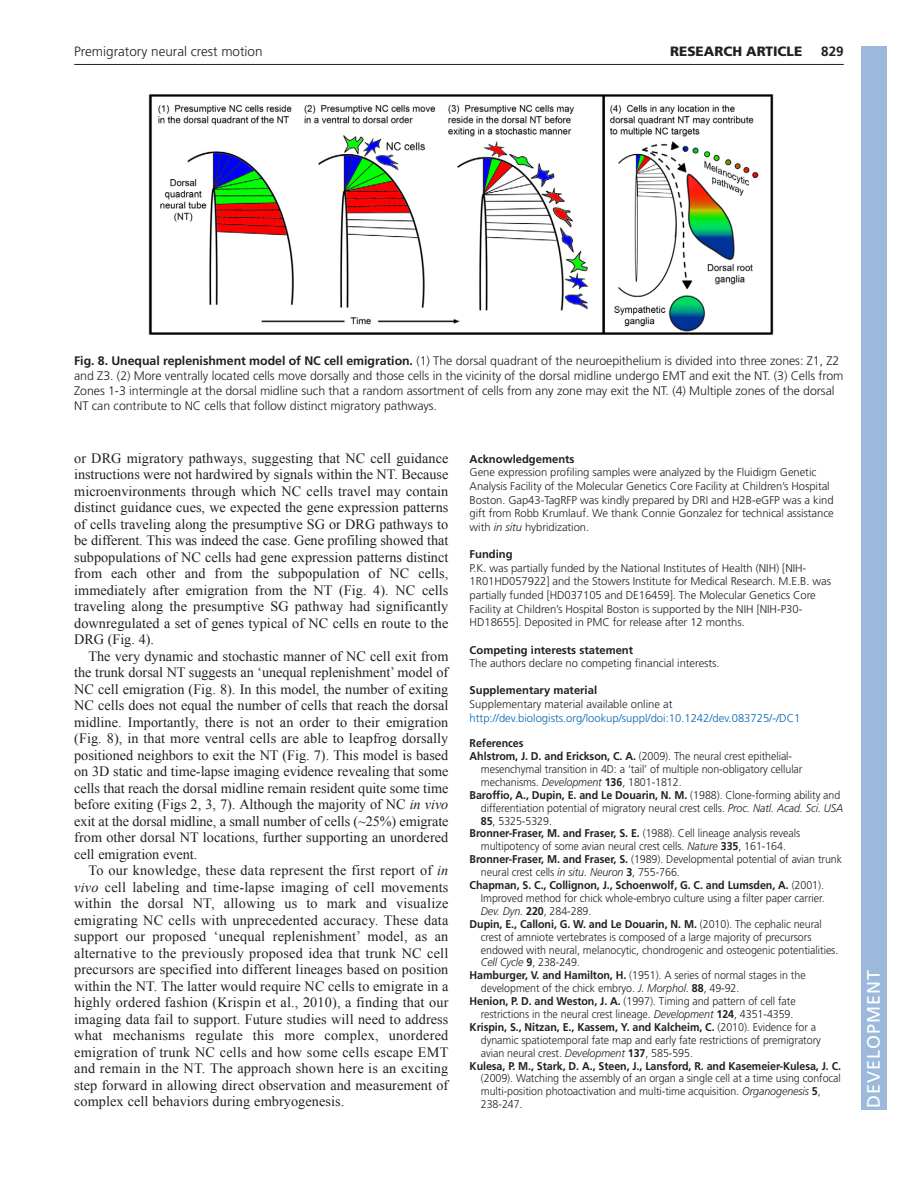
<style>
.page{position:relative;width:918px;height:1188px;background:#fff}
.page>*{position:absolute;margin:0;border:0;box-sizing:border-box;transform-origin:0 0}
.t1{font:18px "Frutiger LT Std";letter-spacing:.055em;color:#fff}
.t2{font:14.25px/16.5px "Times New Roman";letter-spacing:.005em;color:#231f20;text-align:justify}
.t3{font:300 13.5px "Frutiger";color:#231f20}
.t4{font:900 13.5px "Frutiger LT Std";color:#231f20}
.t5{font:700 13.5px "Frutiger LT Std";color:#231f20}
.t6{font:300 12.3px/15px "Frutiger";letter-spacing:-.005em;color:#231f20}
.t7{font:300 11.25px/12.9px "Frutiger";letter-spacing:-.005em;color:#231f20;scale:.95 1}
.t8{font:300 11.25px/13.6px "Frutiger";letter-spacing:-.005em;color:#231f20}
.t9{font:700 11.25px "Frutiger";letter-spacing:-.005em;color:#231f20;scale:.95 1}
.t10{font:700 11.25px "Frutiger LT Std";color:#231f20}
.t11{font:300 11.25px "Frutiger";color:#0166b3}
.t12{font:italic 300 11.25px "Frutiger";letter-spacing:-.005em;color:#231f20;scale:.95 1}
.t13{font:700 11.25px "Frutiger LT Std";color:#231f20;scale:.95 1}
.s1{font-weight:700}
.s2{font-style:italic}
.s3{font-weight:300}
.s4{font-weight:700;font-style:normal}
.s5{font-style:normal}
</style>
<div class="page">
<hr style="left:74px;top:64px;width:770px;height:1px;background:#231f20">
<img style="left:148px;top:94px;width:626px;height:241px">
<div style="left:861px;top:46px;width:25px;height:1064px;background:#9cb9db"></div>
<p class="t3" style="left:74px;top:46px;width:190px">Premigratory neural crest motion</p>
<p class="t4" style="left:670px;top:46px;width:134px">RESEARCH ARTICLE</p>
<p class="t5" style="left:821px;top:46px;width:24px">829</p>
<p class="t6" style="left:74px;top:354px;width:771px"><span class="s1">Fig. 8. Unequal replenishment model of NC cell emigration.</span> (1) The dorsal quadrant of the neuroepithelium is divided into three zones: Z1, Z2 and Z3. (2) More ventrally located cells move dorsally and those cells in the vicinity of the dorsal midline undergo EMT and exit the NT. (3) Cells from Zones 1-3 intermingle at the dorsal midline such that a random assortment of cells from any zone may exit the NT. (4) Multiple zones of the dorsal NT can contribute to NC cells that follow distinct migratory pathways.</p>
<p class="t2" style="left:74px;top:450px;width:376px">or DRG migratory pathways, suggesting that NC cell guidance instructions were not hardwired by signals within the NT. Because microenvironments through which NC cells travel may contain distinct guidance cues, we expected the gene expression patterns of cells traveling along the presumptive SG or DRG pathways to be different. This was indeed the case. Gene profiling showed that subpopulations of NC cells had gene expression patterns distinct from each other and from the subpopulation of NC cells, immediately after emigration from the NT (Fig. 4). NC cells traveling along the presumptive SG pathway had significantly downregulated a set of genes typical of NC cells en route to the DRG (Fig. 4).</p>
<p class="t2" style="left:74px;top:648px;width:376px;text-indent:14px">The very dynamic and stochastic manner of NC cell exit from the trunk dorsal NT suggests an ‘unequal replenishment’ model of NC cell emigration (Fig. 8). In this model, the number of exiting NC cells does not equal the number of cells that reach the dorsal midline. Importantly, there is not an order to their emigration (Fig. 8), in that more ventral cells are able to leapfrog dorsally positioned neighbors to exit the NT (Fig. 7). This model is based on 3D static and time-lapse imaging evidence revealing that some cells that reach the dorsal midline remain resident quite some time before exiting (Figs 2, 3, 7). Although the majority of NC <span class="s2">in vivo </span>exit at the dorsal midline, a small number of cells (~25%) emigrate from other dorsal NT locations, further supporting an unordered cell emigration event.</p>
<p class="t2" style="left:74px;top:862px;width:376px;text-indent:14px">To our knowledge, these data represent the first report of <span class="s2">in vivo</span> cell labeling and time-lapse imaging of cell movements within the dorsal NT, allowing us to mark and visualize emigrating NC cells with unprecedented accuracy. These data support our proposed ‘unequal replenishment’ model, as an alternative to the previously proposed idea that trunk NC cell precursors are specified into different lineages based on position within the NT. The latter would require NC cells to emigrate in a highly ordered fashion (Krispin et al., 2010), a finding that our imaging data fail to support. Future studies will need to address what mechanisms regulate this more complex, unordered emigration of trunk NC cells and how some cells escape EMT and remain in the NT. The approach shown here is an exciting step forward in allowing direct observation and measurement of complex cell behaviors during embryogenesis.</p>
<p class="t10" style="left:470px;top:454px;width:106px">Acknowledgements</p>
<p class="t8" style="left:470px;top:467px;width:366px">Gene expression profiling samples were analyzed by the Fluidigm Genetic Analysis Facility of the Molecular Genetics Core Facility at Children’s Hospital Boston. Gap43-TagRFP was kindly prepared by DRI and H2B-eGFP was a kind gift from Robb Krumlauf. We thank Connie Gonzalez for technical assistance with <span class="s2">in situ</span> hybridization.</p>
<p class="t10" style="left:470px;top:550px;width:45px">Funding</p>
<p class="t8" style="left:470px;top:562px;width:363px">P.K. was partially funded by the National Institutes of Health (NIH) [NIH-1R01HD057922] and the Stowers Institute for Medical Research. M.E.B. was partially funded [HD037105 and DE16459]. The Molecular Genetics Core Facility at Children’s Hospital Boston is supported by the NIH [NIH-P30- HD18655]. Deposited in PMC for release after 12 months.</p>
<p class="t10" style="left:470px;top:645px;width:165px">Competing interests statement</p>
<p class="t8" style="left:470px;top:657px;width:252px">The authors declare no competing financial interests.</p>
<p class="t10" style="left:470px;top:686px;width:129px">Supplementary material</p>
<p class="t8" style="left:470px;top:698px;width:205px">Supplementary material available online at</p>
<p class="t11" style="left:470px;top:713px;width:332px">http://dev.biologists.org/lookup/suppl/doi:10.1242/dev.083725/-/DC1</p>
<p class="t13" style="left:470px;top:739px;width:58px">References</p>
<p class="t7" style="left:470px;top:751px;width:341px"><span class="s1">Ahlstrom, J. D. and Erickson, C. A.</span> (2009). The neural crest epithelial-</p>
<p class="t7" style="left:481px;top:764px;width:340px">mesenchymal transition in 4D: a ‘tail’ of multiple non-obligatory cellular</p>
<p class="t7" style="left:481px;top:776px;width:213px">mechanisms. <span class="s2">Development</span> <span class="s1">136</span>, 1801-1812.</p>
<p class="t9" style="left:470px;top:790px;width:392px">Baroffio, A., Dupin, E. and Le Douarin, N. M. <span class="s3">(1988). Clone-forming ability and</span></p>
<p class="t7" style="left:481px;top:802px;width:383px">differentiation potential of migratory neural crest cells. <span class="s2">Proc. Natl. Acad. Sci. USA</span></p>
<p class="t7" style="left:481px;top:815px;width:76px"><span class="s1">85</span>, 5325-5329.</p>
<p class="t7" style="left:470px;top:828px;width:349px"><span class="s1">Bronner-Fraser, M. and Fraser, S. E.</span> (1988). Cell lineage analysis reveals</p>
<p class="t7" style="left:481px;top:841px;width:323px">multipotency of some avian neural crest cells. <span class="s2">Nature</span> <span class="s1">335</span>, 161-164.</p>
<p class="t7" style="left:470px;top:854px;width:394px"><span class="s1">Bronner-Fraser, M. and Fraser, S.</span> (1989). Developmental potential of avian trunk</p>
<p class="t7" style="left:481px;top:867px;width:211px">neural crest cells <span class="s2">in situ. Neuron</span> <span class="s1">3</span>, 755-766.</p>
<p class="t9" style="left:470px;top:881px;width:375px">Chapman, S. C., Collignon, J., Schoenwolf, G. C. and Lumsden, A. <span class="s3">(2001).</span></p>
<p class="t7" style="left:481px;top:892px;width:363px">Improved method for chick whole-embryo culture using a filter paper carrier.</p>
<p class="t7" style="left:481px;top:905px;width:118px"><span class="s2">Dev. Dyn.</span> <span class="s1">220</span>, 284-289.</p>
<p class="t9" style="left:470px;top:919px;width:372px">Dupin, E., Calloni, G. W. and Le Douarin, N. M. <span class="s3">(2010). The cephalic neural</span></p>
<p class="t7" style="left:481px;top:931px;width:350px">crest of amniote vertebrates is composed of a large majority of precursors</p>
<p class="t7" style="left:481px;top:944px;width:378px">endowed with neural, melanocytic, chondrogenic and osteogenic potentialities.</p>
<p class="t12" style="left:481px;top:958px;width:106px">Cell Cycle <span class="s4">9</span><span class="s5">, 238-249.</span></p>
<p class="t7" style="left:470px;top:970px;width:355px"><span class="s1">Hamburger, V. and Hamilton, H.</span> (1951). A series of normal stages in the</p>
<p class="t7" style="left:481px;top:983px;width:274px">development of the chick embryo. <span class="s2">J. Morphol.</span> <span class="s1">88</span>, 49-92.</p>
<p class="t7" style="left:470px;top:996px;width:345px"><span class="s1">Henion, P. D. and Weston, J. A.</span> (1997). Timing and pattern of cell fate</p>
<p class="t7" style="left:481px;top:1008px;width:331px">restrictions in the neural crest lineage. <span class="s2">Development</span> <span class="s1">124</span>, 4351-4359.</p>
<p class="t9" style="left:470px;top:1022px;width:366px">Krispin, S., Nitzan, E., Kassem, Y. and Kalcheim, C. <span class="s3">(2010). Evidence for a</span></p>
<p class="t7" style="left:481px;top:1034px;width:359px">dynamic spatiotemporal fate map and early fate restrictions of premigratory</p>
<p class="t7" style="left:481px;top:1047px;width:225px">avian neural crest. <span class="s2">Development</span> <span class="s1">137</span>, 585-595.</p>
<p class="t9" style="left:470px;top:1061px;width:393px">Kulesa, P. M., Stark, D. A., Steen, J., Lansford, R. and Kasemeier-Kulesa, J. C.</p>
<p class="t7" style="left:481px;top:1073px;width:381px">(2009). Watching the assembly of an organ a single cell at a time using confocal multi-position photoactivation and multi-time acquisition. <span class="s2">Organogenesis</span> <span class="s1">5</span>,<br>238-247.</p>
<p class="t1" style="left:863px;top:1108px;width:140px;rotate:-90deg">DEVELOPMENT</p>
</div>
